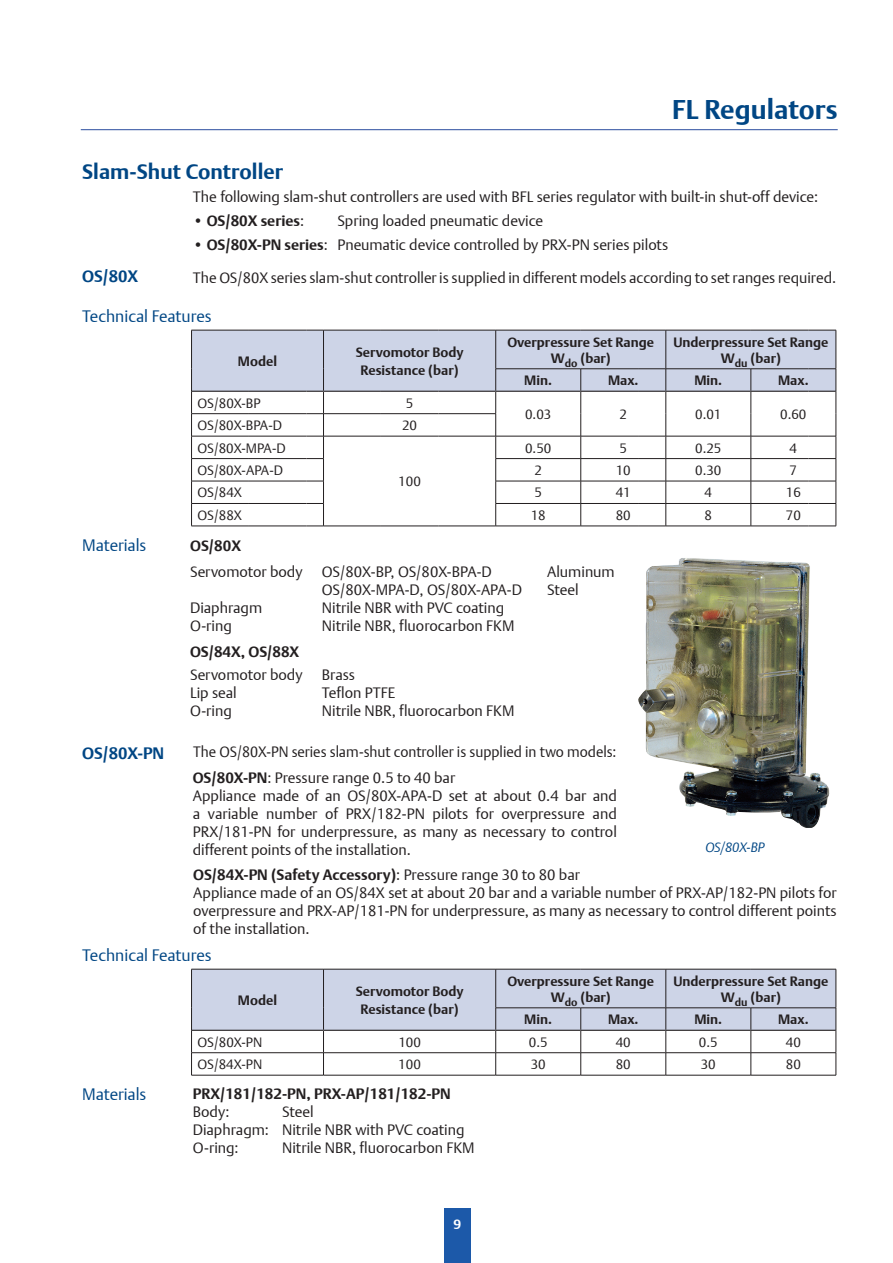
<style>
.page{position:relative;width:893px;height:1263px;background:#fff}
.page>*{position:absolute;margin:0;border:0;box-sizing:border-box;transform-origin:0 0}
.t1{font:700 27px "DTL Argo T";color:#004684}
.t2{font:700 21px "DTL Argo T";color:#004684}
.t3{font:16.5px "DTL Argo T Light";color:#004684}
.t4{font:700 16.5px "DTL Argo T";color:#004684}
.t5{font:15px/18px "DTL Argo T Light";color:#231f20}
.t6{font:700 15px "DTL Argo T";color:#231f20}
.t7{font:15px "DTL Argo T Light";color:#231f20;scale:.96 1}
.t8{font:700 13.5px/16.2px "DTL Argo T";color:#231f20;text-align:center}
.t9{font:13.5px "DTL Argo T Light";color:#231f20}
.t10{font:italic 13.5px "DTL Argo T Light";color:#004684}
.t11{font:700 13.5px "DTL Argo T";color:#fff}
.s1{font-family:"DTL Argo T Light";font-weight:400}
.s2{font-family:"DTL Argo T";font-weight:700}
</style>
<div class="page">
<div style="left:444px;top:1209px;width:26px;height:54px;background:#1c59a9"></div>
<hr style="left:81px;top:129px;width:757px;height:1px;background:#2a4d9e">
<hr style="left:191px;top:1075px;width:132px;height:1px;background:#231f20">
<hr style="left:323px;top:1075px;width:173px;height:1px;background:#231f20">
<hr style="left:496px;top:1075px;width:85px;height:1px;background:#231f20">
<hr style="left:581px;top:1075px;width:85px;height:1px;background:#231f20">
<hr style="left:666px;top:1075px;width:85px;height:1px;background:#231f20">
<hr style="left:751px;top:1075px;width:85px;height:1px;background:#231f20">
<svg style="left:191px;top:969px;width:646px;height:106px"></svg>
<hr style="left:191px;top:1052px;width:132px;height:1px;background:#231f20">
<hr style="left:192px;top:1030px;width:131px;height:1px;background:#231f20">
<hr style="left:323px;top:1030px;width:173px;height:1px;background:#231f20">
<hr style="left:496px;top:1030px;width:85px;height:1px;background:#231f20">
<hr style="left:581px;top:1030px;width:85px;height:1px;background:#231f20">
<hr style="left:666px;top:1030px;width:85px;height:1px;background:#231f20">
<hr style="left:751px;top:1030px;width:85px;height:1px;background:#231f20">
<img style="left:638px;top:558px;width:191px;height:270px">
<svg style="left:191px;top:330px;width:646px;height:197px"></svg>
<h1 class="t1" style="left:672px;top:94px;width:167px">FL Regulators</h1>
<h2 class="t2" style="left:82px;top:159px;width:202px">Slam-Shut Controller</h2>
<p class="t5" style="left:193px;top:188px;width:627px">The following slam-shut controllers are used with BFL series regulator with built-in shut-off device:</p>
<p class="t6" style="left:193px;top:212px;width:113px"><span class="s1">•</span> OS/80X series<span class="s1">:</span></p>
<p class="t5" style="left:337px;top:212px;width:207px">Spring loaded pneumatic device</p>
<p class="t5" style="left:193px;top:236px;width:477px">• <span class="s2">OS/80X-PN series</span>: Pneumatic device controlled by PRX-PN series pilots</p>
<p class="t4" style="left:82px;top:267px;width:57px">OS/80X</p>
<p class="t5" style="left:193px;top:268px;width:645px">The OS/80X series slam-shut controller is supplied in different models according to set ranges required.</p>
<p class="t3" style="left:82px;top:307px;width:131px">Technical Features</p>
<p class="t8" style="left:238px;top:353px;width:41px">Model</p>
<p class="t8" style="left:356px;top:343px;width:109px;line-height:18px">Servomotor Body<br>Resistance (bar)</p>
<p class="t8" style="left:507px;top:334px;width:148px">Overpressure Set Range<br>W<sub>do</sub> (bar)</p>
<p class="t8" style="left:673px;top:334px;width:156px">Underpressure Set Range<br>W<sub>du</sub> (bar)</p>
<p class="t8" style="left:524px;top:372px;width:29px">Min.</p>
<p class="t8" style="left:608px;top:372px;width:32px">Max.</p>
<p class="t8" style="left:694px;top:372px;width:29px">Min.</p>
<p class="t8" style="left:778px;top:372px;width:32px">Max.</p>
<p class="t9" style="left:198px;top:395px;width:65px">OS/80X-BP</p>
<p class="t9" style="left:406px;top:395px;width:9px">5</p>
<p class="t9" style="left:525px;top:406px;width:28px">0.03</p>
<p class="t9" style="left:619px;top:406px;width:9px">2</p>
<p class="t9" style="left:695px;top:406px;width:28px">0.01</p>
<p class="t9" style="left:780px;top:406px;width:28px">0.60</p>
<p class="t9" style="left:198px;top:417px;width:86px">OS/80X-BPA-D</p>
<p class="t9" style="left:402px;top:417px;width:17px">20</p>
<p class="t9" style="left:198px;top:440px;width:90px">OS/80X-MPA-D</p>
<p class="t9" style="left:398px;top:473px;width:24px">100</p>
<p class="t9" style="left:525px;top:440px;width:28px">0.50</p>
<p class="t9" style="left:619px;top:440px;width:9px">5</p>
<p class="t9" style="left:695px;top:440px;width:28px">0.25</p>
<p class="t9" style="left:790px;top:440px;width:9px">4</p>
<p class="t9" style="left:198px;top:462px;width:87px">OS/80X-APA-D</p>
<p class="t9" style="left:534px;top:462px;width:9px">2</p>
<p class="t9" style="left:616px;top:462px;width:17px">10</p>
<p class="t9" style="left:695px;top:462px;width:28px">0.30</p>
<p class="t9" style="left:790px;top:462px;width:9px">7</p>
<p class="t9" style="left:198px;top:485px;width:46px">OS/84X</p>
<p class="t9" style="left:534px;top:485px;width:9px">5</p>
<p class="t9" style="left:616px;top:485px;width:17px">41</p>
<p class="t9" style="left:705px;top:485px;width:9px">4</p>
<p class="t9" style="left:786px;top:485px;width:17px">16</p>
<p class="t9" style="left:198px;top:507px;width:46px">OS/88X</p>
<p class="t9" style="left:531px;top:507px;width:17px">18</p>
<p class="t9" style="left:616px;top:507px;width:17px">80</p>
<p class="t9" style="left:705px;top:507px;width:9px">8</p>
<p class="t9" style="left:786px;top:507px;width:17px">70</p>
<p class="t3" style="left:82px;top:536px;width:66px">Materials</p>
<p class="t6" style="left:190px;top:537px;width:52px">OS/80X</p>
<p class="t5" style="left:190px;top:562px;width:114px">Servomotor body</p>
<p class="t5" style="left:322px;top:562px;width:172px">OS/80X-BP, OS/80X-BPA-D</p>
<p class="t5" style="left:547px;top:562px;width:69px">Aluminum</p>
<p class="t5" style="left:322px;top:580px;width:202px">OS/80X-MPA-D, OS/80X-APA-D</p>
<p class="t5" style="left:547px;top:580px;width:33px">Steel</p>
<p class="t5" style="left:190px;top:598px;width:74px">Diaphragm</p>
<p class="t5" style="left:322px;top:598px;width:184px">Nitrile NBR with PVC coating</p>
<p class="t5" style="left:190px;top:616px;width:43px">O-ring</p>
<p class="t5" style="left:322px;top:616px;width:194px">Nitrile NBR, fluorocarbon FKM</p>
<p class="t6" style="left:190px;top:643px;width:111px">OS/84X, OS/88X</p>
<p class="t5" style="left:190px;top:665px;width:114px">Servomotor body</p>
<p class="t5" style="left:322px;top:665px;width:35px">Brass</p>
<p class="t5" style="left:190px;top:683px;width:48px">Lip seal</p>
<p class="t5" style="left:322px;top:683px;width:75px">Teflon PTFE</p>
<p class="t5" style="left:190px;top:701px;width:43px">O-ring</p>
<p class="t5" style="left:322px;top:701px;width:194px">Nitrile NBR, fluorocarbon FKM</p>
<p class="t4" style="left:82px;top:743px;width:84px">OS/80X-PN</p>
<p class="t7" style="left:193px;top:743px;width:442px">The OS/80X-PN series slam-shut controller is supplied in two models:</p>
<p class="t5" style="left:193px;top:769px;width:426px"><span class="s2">OS/80X-PN</span>: Pressure range 0.5 to 40 bar<br>Appliance made of an OS/80X-APA-D set at about 0.4 bar and a variable number of PRX/182-PN pilots for overpressure and PRX/181-PN for underpressure, as many as necessary to control different points of the installation.</p>
<p class="t10" style="left:705px;top:839px;width:60px">OS/80X-BP</p>
<p class="t6" style="left:193px;top:866px;width:388px">OS/84X-PN (Safety Accessory)<span class="s1">: Pressure range 30 to 80 bar</span></p>
<p class="t5" style="left:193px;top:884px;width:645px;text-align:justify">Appliance made of an OS/84X set at about 20 bar and a variable number of PRX-AP/182-PN pilots for overpressure and PRX-AP/181-PN for underpressure, as many as necessary to control different points of the installation.</p>
<p class="t3" style="left:82px;top:946px;width:131px">Technical Features</p>
<p class="t3" style="left:82px;top:1084px;width:66px">Materials</p>
<p class="t8" style="left:238px;top:992px;width:41px">Model</p>
<p class="t8" style="left:356px;top:982px;width:109px;line-height:18px">Servomotor Body<br>Resistance (bar)</p>
<p class="t8" style="left:507px;top:973px;width:148px">Overpressure Set Range<br>W<sub>do</sub> (bar)</p>
<p class="t8" style="left:673px;top:973px;width:156px">Underpressure Set Range<br>W<sub>du</sub> (bar)</p>
<p class="t8" style="left:524px;top:1011px;width:29px">Min.</p>
<p class="t8" style="left:608px;top:1011px;width:32px">Max.</p>
<p class="t8" style="left:694px;top:1011px;width:29px">Min.</p>
<p class="t8" style="left:778px;top:1011px;width:32px">Max.</p>
<p class="t9" style="left:198px;top:1034px;width:66px">OS/80X-PN</p>
<p class="t9" style="left:398px;top:1034px;width:24px">100</p>
<p class="t9" style="left:529px;top:1034px;width:20px">0.5</p>
<p class="t9" style="left:616px;top:1034px;width:17px">40</p>
<p class="t9" style="left:699px;top:1034px;width:20px">0.5</p>
<p class="t9" style="left:786px;top:1034px;width:17px">40</p>
<p class="t9" style="left:198px;top:1056px;width:66px">OS/84X-PN</p>
<p class="t9" style="left:398px;top:1056px;width:24px">100</p>
<p class="t9" style="left:531px;top:1056px;width:17px">30</p>
<p class="t9" style="left:616px;top:1056px;width:17px">80</p>
<p class="t9" style="left:701px;top:1056px;width:17px">30</p>
<p class="t9" style="left:786px;top:1056px;width:17px">80</p>
<p class="t6" style="left:193px;top:1085px;width:259px">PRX/181/182-PN, PRX-AP/181/182-PN</p>
<p class="t5" style="left:193px;top:1103px;width:38px">Body:</p>
<p class="t5" style="left:193px;top:1103px;width:273px;text-indent:89px">Steel<br>Diaphragm: Nitrile NBR with PVC coating<br>O-ring:</p>
<p class="t5" style="left:282px;top:1139px;width:194px">Nitrile NBR, fluorocarbon FKM</p>
<p class="t11" style="left:454px;top:1216px;width:9px">9</p>
</div>
